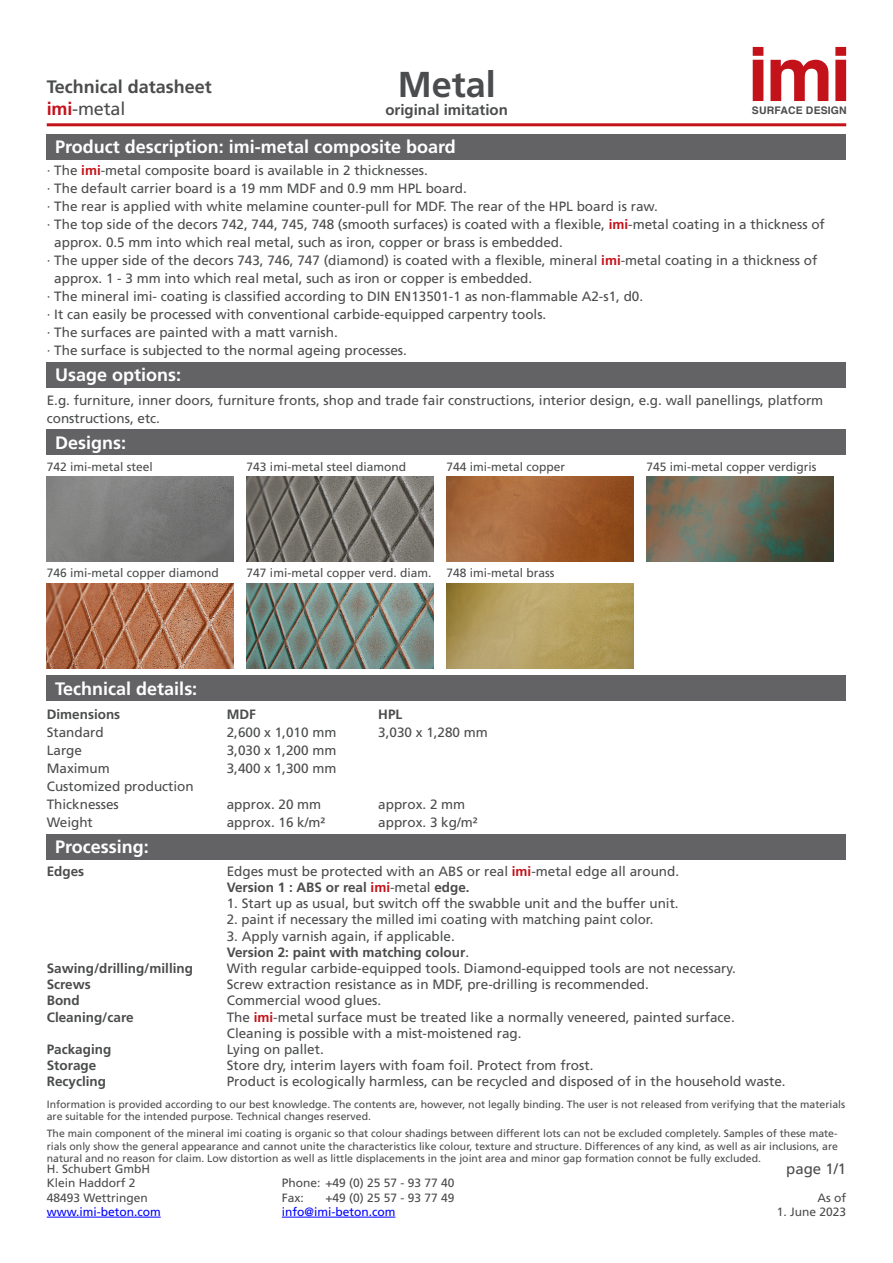
<style>
.page{position:relative;width:893px;height:1263px;background:#fff}
.page>*{position:absolute;margin:0;border:0;box-sizing:border-box;transform-origin:0 0}
.t1{font:700 36px "Frutiger LT Std";color:#4b4c4d}
.t2{font:700 18px "Frutiger LT Std";color:#fff}
.t3{font:700 18px/21.6px "Frutiger LT Std";color:#4b4c4d}
.t4{font:700 15px "Frutiger LT Std";color:#4b4c4d}
.t5{font:15px "Frutiger LT Std";color:#4b4c4d}
.t6{font:13.5px/16.2px "Frutiger LT Std";color:#4b4c4d}
.t7{font:700 13.5px "Frutiger LT Std";color:#4b4c4d}
.t8{font:12px/14.4px "Frutiger LT Std";color:#4b4c4d}
.t9{font:12px "Frutiger LT Std";color:#00f}
.t10{font:10.5px/12.6px "Frutiger LT Std";color:#4b4c4d}
.t11{font:700 10.5px "Helvetica";letter-spacing:.015em;color:#4b4c4d}
.s1{color:#c4121a}
.s2{font-weight:400}
.s3{font-weight:700;color:#c4121a}
.s4{font-weight:700}
</style>
<div class="page">
<div style="left:47px;top:134px;width:799px;height:25px;background:#636366"></div>
<div style="left:47px;top:362px;width:799px;height:26px;background:#636366"></div>
<div style="left:47px;top:429px;width:799px;height:26px;background:#636366"></div>
<div style="left:47px;top:834px;width:799px;height:25px;background:#636366"></div>
<div style="left:47px;top:675px;width:799px;height:26px;background:#636366"></div>
<img style="left:47px;top:477px;width:187px;height:85px">
<img style="left:247px;top:477px;width:187px;height:85px">
<img style="left:446px;top:477px;width:188px;height:85px">
<img style="left:646px;top:477px;width:187px;height:85px">
<img style="left:47px;top:584px;width:187px;height:85px">
<img style="left:247px;top:584px;width:187px;height:85px">
<img style="left:446px;top:584px;width:188px;height:85px">
<hr style="left:47px;top:123px;width:799px;height:3px;background:#c4121a">
<svg style="left:753px;top:47px;width:10px;height:54px"></svg>
<svg style="left:770px;top:60px;width:58px;height:41px"></svg>
<svg style="left:835px;top:47px;width:11px;height:54px"></svg>
<hr style="left:47px;top:1217px;width:114px;height:1px;background:#00f">
<hr style="left:282px;top:1217px;width:113px;height:1px;background:#00f">
<h2 class="t3" style="left:47px;top:76px;width:167px">Technical datasheet <span class="s1">imi</span><span class="s2">-metal</span></h2>
<h1 class="t1" style="left:398px;top:63px;width:100px">Metal</h1>
<p class="t4" style="left:385px;top:101px;width:124px">original imitation</p>
<p class="t11" style="left:752px;top:101px;width:96px">SURFACE DESIGN</p>
<h2 class="t2" style="left:55px;top:136px;width:402px">Product description: imi-metal composite board</h2>
<p class="t6" style="left:47px;top:162px;width:383px">· The <span class="s3">imi</span>-metal composite board is available in 2 thicknesses.</p>
<p class="t6" style="left:47px;top:180px;width:422px">· The default carrier board is a 19 mm MDF and 0.9 mm HPL board.</p>
<p class="t6" style="left:47px;top:198px;width:612px">· The rear is applied with white melamine counter-pull for MDF. The rear of the HPL board is raw.</p>
<p class="t6" style="left:47px;top:216px;width:780px">· The top side of the decors 742, 744, 745, 748 (smooth surfaces) is coated with a flexible, <span class="s3">imi</span>-metal coating in a thickness of</p>
<p class="t6" style="left:54px;top:234px;width:510px">approx. 0.5 mm into which real metal, such as iron, copper or brass is embedded.</p>
<p class="t6" style="left:47px;top:252px;width:772px">· The upper side of the decors 743, 746, 747 (diamond) is coated with a flexible, mineral <span class="s3">imi</span>-metal coating in a thickness of</p>
<p class="t6" style="left:54px;top:270px;width:479px">approx. 1 - 3 mm into which real metal, such as iron or copper is embedded.</p>
<p class="t6" style="left:47px;top:288px;width:598px">· The mineral imi- coating is classified according to DIN EN13501-1 as non-flammable A2-s1, d0.</p>
<p class="t6" style="left:47px;top:306px;width:501px">· It can easily be processed with conventional carbide-equipped carpentry tools.</p>
<p class="t6" style="left:47px;top:324px;width:293px">· The surfaces are painted with a matt varnish.</p>
<p class="t6" style="left:47px;top:342px;width:362px">· The surface is subjected to the normal ageing processes.</p>
<h2 class="t2" style="left:55px;top:364px;width:128px">Usage options:</h2>
<p class="t6" style="left:47px;top:392px;width:778px;line-height:18px">E.g. furniture, inner doors, furniture fronts, shop and trade fair constructions, interior design, e.g. wall panellings, platform constructions, etc.</p>
<h2 class="t2" style="left:55px;top:432px;width:72px">Designs:</h2>
<p class="t8" style="left:47px;top:459px;width:108px">742 imi-metal steel</p>
<p class="t8" style="left:247px;top:459px;width:161px">743 imi-metal steel diamond</p>
<p class="t8" style="left:446px;top:459px;width:120px">744 imi-metal copper</p>
<p class="t8" style="left:646px;top:459px;width:172px">745 imi-metal copper verdigris</p>
<p class="t8" style="left:47px;top:566px;width:174px">746 imi-metal copper diamond</p>
<p class="t8" style="left:247px;top:566px;width:186px">747 imi-metal copper verd. diam.</p>
<p class="t8" style="left:446px;top:566px;width:110px">748 imi-metal brass</p>
<h2 class="t2" style="left:55px;top:678px;width:144px">Technical details:</h2>
<p class="t7" style="left:47px;top:707px;width:75px">Dimensions</p>
<p class="t7" style="left:227px;top:707px;width:31px">MDF</p>
<p class="t7" style="left:378px;top:707px;width:26px">HPL</p>
<p class="t6" style="left:47px;top:725px;width:59px">Standard</p>
<p class="t6" style="left:227px;top:725px;width:111px">2,600 x 1,010 mm</p>
<p class="t6" style="left:378px;top:725px;width:111px">3,030 x 1,280 mm</p>
<p class="t6" style="left:47px;top:743px;width:37px">Large</p>
<p class="t6" style="left:227px;top:743px;width:111px">3,030 x 1,200 mm</p>
<p class="t6" style="left:47px;top:761px;width:65px">Maximum</p>
<p class="t6" style="left:227px;top:761px;width:111px">3,400 x 1,300 mm</p>
<p class="t6" style="left:47px;top:778px;width:149px;line-height:18px">Customized production<br>Thicknesses</p>
<p class="t6" style="left:227px;top:797px;width:96px">approx. 20 mm</p>
<p class="t6" style="left:378px;top:797px;width:89px">approx. 2 mm</p>
<p class="t6" style="left:47px;top:815px;width:48px">Weight</p>
<p class="t6" style="left:227px;top:815px;width:100px">approx. 16 k/m²</p>
<p class="t6" style="left:378px;top:815px;width:101px">approx. 3 kg/m²</p>
<h2 class="t2" style="left:55px;top:836px;width:95px">Processing:</h2>
<p class="t7" style="left:47px;top:863px;width:39px">Edges</p>
<p class="t6" style="left:227px;top:863px;width:454px">Edges must be protected with an ABS or real <span class="s3">imi</span>-metal edge all around.<br><span class="s4">Version 1 : ABS or real</span> <span class="s3">imi</span>-metal <span class="s4">edge.</span></p>
<p class="t6" style="left:227px;top:895px;width:453px">1. Start up as usual, but switch off the swabble unit and the buffer unit.</p>
<p class="t6" style="left:227px;top:912px;width:428px">2. paint if necessary the milled imi coating with matching paint color.</p>
<p class="t6" style="left:227px;top:928px;width:244px">3. Apply varnish again, if applicable.<br><span class="s4">Version 2: paint with matching colour</span>.</p>
<p class="t7" style="left:47px;top:960px;width:148px">Sawing/drilling/milling</p>
<p class="t6" style="left:227px;top:960px;width:511px">With regular carbide-equipped tools. Diamond-equipped tools are not necessary.</p>
<p class="t7" style="left:47px;top:976px;width:46px">Screws</p>
<p class="t6" style="left:227px;top:976px;width:424px">Screw extraction resistance as in MDF, pre-drilling is recommended.</p>
<p class="t7" style="left:47px;top:993px;width:34px">Bond</p>
<p class="t6" style="left:227px;top:993px;width:156px">Commercial wood glues.</p>
<p class="t7" style="left:47px;top:1009px;width:88px">Cleaning/care</p>
<p class="t6" style="left:227px;top:1009px;width:509px">The <span class="s3">imi</span>-metal surface must be treated like a normally veneered, painted surface.<br>Cleaning is possible with a mist-moistened rag.</p>
<p class="t7" style="left:47px;top:1041px;width:66px">Packaging</p>
<p class="t6" style="left:227px;top:1041px;width:99px">Lying on pallet.</p>
<p class="t7" style="left:47px;top:1057px;width:51px">Storage</p>
<p class="t6" style="left:227px;top:1057px;width:368px">Store dry, interim layers with foam foil. Protect from frost.</p>
<p class="t7" style="left:47px;top:1074px;width:61px">Recycling</p>
<p class="t6" style="left:227px;top:1074px;width:560px">Product is ecologically harmless, can be recycled and disposed of in the household waste.</p>
<p class="t10" style="left:47px;top:1098px;width:800px">Information is provided according to our best knowledge. The contents are, however, not legally binding. The user is not released from verifying that the materials are suitable for the intended purpose. Technical changes reserved.</p>
<p class="t10" style="left:47px;top:1127px;width:793px;text-align:justify">The main component of the mineral imi coating is organic so that colour shadings between different lots can not be excluded completely. Samples of these mate&shy;rials only show the general appearance and cannot unite the characteristics like colour, texture and structure. Differences of any kind, as well as air inclusions, are natural and no reason for claim. Low distortion as well as little displacements in the joint area and minor gap formation connot be fully excluded.</p>
<p class="t5" style="left:786px;top:1160px;width:62px">page 1/1</p>
<p class="t8" style="left:47px;top:1162px;width:105px">H. Schubert GmbH<br>Klein Haddorf 2<br>48493 Wettringen</p>
<p class="t9" style="left:47px;top:1205px;width:115px">www.imi-beton.com</p>
<p class="t8" style="left:282px;top:1176px;width:174px">Phone: +49 (0) 25 57 - 93 77 40<br>Fax:</p>
<p class="t8" style="left:817px;top:1190px;width:30px">As of</p>
<p class="t8" style="left:777px;top:1205px;width:71px">1. June 2023</p>
<p class="t8" style="left:325px;top:1190px;width:131px">+49 (0) 25 57 - 93 77 49</p>
<p class="t9" style="left:282px;top:1205px;width:115px">info@imi-beton.com</p>
</div>
